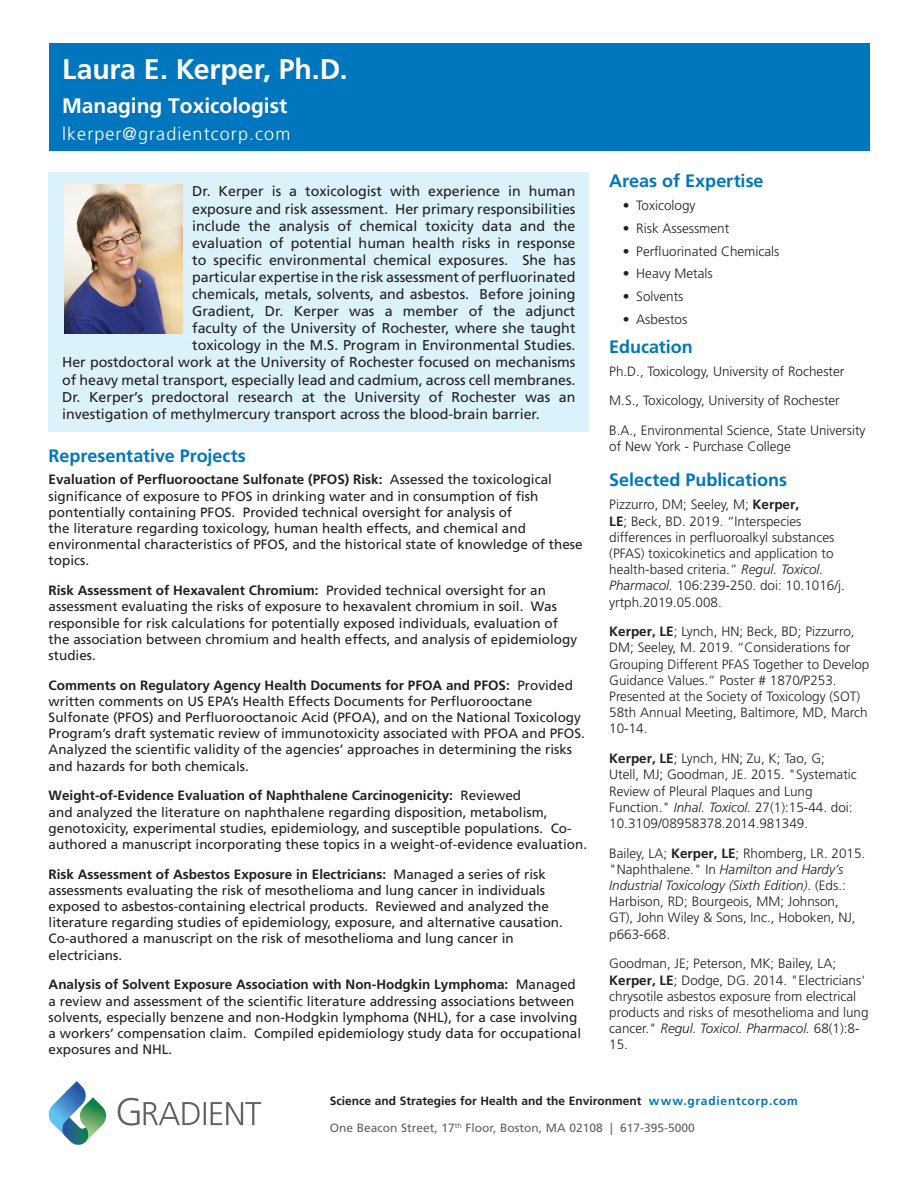
<style>
.page{position:relative;width:918px;height:1188px;background:#fff}
.page>*{position:absolute;margin:0;border:0;box-sizing:border-box;transform-origin:0 0}
.Name_and_credentials{font:700 28.5px "Frutiger";letter-spacing:-.005em;color:#fff}
.Job_title{font:700 21px "Frutiger";color:#fff}
.Subsection_headers{font:700 18px "Frutiger";color:#0076be}
.email_address{font:300 18px "Frutiger";letter-spacing:.06em;color:#fff}
.Intro_Paragraph{font:14.25px "Frutiger";color:#231f20}
.Project_Descriptions{font:13.5px/16.2px "Frutiger";color:#231f20}
.Pubs_Refs{font:300 13.5px/16.2px "Frutiger";color:#231f20}
.Education_list{font:300 13.5px/16.2px "Frutiger";color:#231f20}
.t1{font:700 12px "Frutiger";color:#231f20}
.t2{font:12px "Frutiger";color:#5e6367}
.s1{font-weight:700}
.s2{font-style:italic}
.s3{color:#0076be}
</style>
<div class="page">
<div style="left:49px;top:43px;width:820px;height:108px;background:#0076be"></div>
<svg style="left:49px;top:1081px;width:57px;height:64px"></svg>
<svg style="left:118px;top:1098px;width:143px;height:28px"></svg>
<div style="left:49px;top:172px;width:540px;height:260px;background:#dcf2fa"></div>
<img style="left:64px;top:185px;width:118px;height:149px">
<p class="Name_and_credentials" style="left:62px;top:53px;width:287px">Laura E. Kerper, Ph.D.</p>
<p class="Job_title" style="left:62px;top:93px;width:227px">Managing Toxicologist</p>
<p class="email_address" style="left:62px;top:124px;width:230px">lkerper@gradientcorp.com</p>
<p class="Intro_Paragraph" style="left:192px;top:183px;width:385px">Dr. Kerper is a toxicologist with experience in human</p>
<p class="Intro_Paragraph" style="left:192px;top:200px;width:385px">exposure and risk assessment. Her primary responsibilities</p>
<p class="Intro_Paragraph" style="left:192px;top:217px;width:385px">include the analysis of chemical toxicity data and the</p>
<p class="Intro_Paragraph" style="left:192px;top:234px;width:385px">evaluation of potential human health risks in response</p>
<p class="Intro_Paragraph" style="left:192px;top:252px;width:385px">to specific environmental chemical exposures. She has</p>
<p class="Intro_Paragraph" style="left:192px;top:269px;width:385px">particular expertise in the risk assessment of perfluorinated</p>
<p class="Intro_Paragraph" style="left:192px;top:286px;width:385px">chemicals, metals, solvents, and asbestos. Before joining</p>
<p class="Intro_Paragraph" style="left:192px;top:303px;width:385px">Gradient, Dr. Kerper was a member of the adjunct</p>
<p class="Intro_Paragraph" style="left:192px;top:320px;width:385px">faculty of the University of Rochester, where she taught</p>
<p class="Intro_Paragraph" style="left:192px;top:337px;width:385px">toxicology in the M.S. Program in Environmental Studies.</p>
<p class="Intro_Paragraph" style="left:62px;top:354px;width:515px">Her postdoctoral work at the University of Rochester focused on mechanisms</p>
<p class="Intro_Paragraph" style="left:62px;top:371px;width:515px">of heavy metal transport, especially lead and cadmium, across cell membranes.</p>
<p class="Intro_Paragraph" style="left:62px;top:388px;width:515px">Dr. Kerper’s predoctoral research at the University of Rochester was an</p>
<p class="Intro_Paragraph" style="left:62px;top:405px;width:479px">investigation of methylmercury transport across the blood-brain barrier.</p>
<p class="Subsection_headers" style="left:49px;top:445px;width:199px">Representative Projects</p>
<p class="Project_Descriptions" style="left:49px;top:472px;width:536px"><span class="s1">Evaluation of Perfluorooctane Sulfonate (PFOS) Risk:</span> Assessed the toxicological significance of exposure to PFOS in drinking water and in consumption of fish pontentially containing PFOS. Provided technical oversight for analysis of<br>the literature regarding toxicology, human health effects, and chemical and environmental characteristics of PFOS, and the historical state of knowledge of these topics.</p>
<p class="Project_Descriptions" style="left:49px;top:582px;width:530px"><span class="s1">Risk Assessment of Hexavalent Chromium:</span> Provided technical oversight for an assessment evaluating the risks of exposure to hexavalent chromium in soil. Was responsible for risk calculations for potentially exposed individuals, evaluation of the association between chromium and health effects, and analysis of epidemiology studies.</p>
<p class="Project_Descriptions" style="left:49px;top:677px;width:538px"><span class="s1">Comments on Regulatory Agency Health Documents for PFOA and PFOS:</span> Provided written comments on US EPA’s Health Effects Documents for Perfluorooctane Sulfonate (PFOS) and Perfluorooctanoic Acid (PFOA), and on the National Toxicology Program’s draft systematic review of immunotoxicity associated with PFOA and PFOS.<br>Analyzed the scientific validity of the agencies’ approaches in determining the risks and hazards for both chemicals.</p>
<p class="Project_Descriptions" style="left:49px;top:788px;width:540px"><span class="s1">Weight-of-Evidence Evaluation of Naphthalene Carcinogenicity:</span> Reviewed<br>and analyzed the literature on naphthalene regarding disposition, metabolism, genotoxicity, experimental studies, epidemiology, and susceptible populations. Co&shy;authored a manuscript incorporating these topics in a weight-of-evidence evaluation.</p>
<p class="Project_Descriptions" style="left:49px;top:866px;width:516px"><span class="s1">Risk Assessment of Asbestos Exposure in Electricians:</span> Managed a series of risk assessments evaluating the risk of mesothelioma and lung cancer in individuals exposed to asbestos-containing electrical products. Reviewed and analyzed the literature regarding studies of epidemiology, exposure, and alternative causation.<br>Co-authored a manuscript on the risk of mesothelioma and lung cancer in electricians.</p>
<p class="Project_Descriptions" style="left:49px;top:977px;width:534px"><span class="s1">Analysis of Solvent Exposure Association with Non-Hodgkin Lymphoma:</span> Managed a review and assessment of the scientific literature addressing associations between solvents, especially benzene and non-Hodgkin lymphoma (NHL), for a case involving a workers’ compensation claim. Compiled epidemiology study data for occupational exposures and NHL.</p>
<p class="Subsection_headers" style="left:609px;top:170px;width:156px">Areas of Expertise</p>
<p class="Pubs_Refs" style="left:623px;top:197px;width:74px">• Toxicology</p>
<p class="Pubs_Refs" style="left:623px;top:220px;width:108px">• Risk Assessment</p>
<p class="Pubs_Refs" style="left:623px;top:243px;width:158px">• Perfluorinated Chemicals</p>
<p class="Pubs_Refs" style="left:623px;top:266px;width:91px">• Heavy Metals</p>
<p class="Pubs_Refs" style="left:623px;top:289px;width:62px">• Solvents</p>
<p class="Pubs_Refs" style="left:623px;top:312px;width:66px">• Asbestos</p>
<p class="Subsection_headers" style="left:609px;top:336px;width:85px">Education</p>
<p class="Education_list" style="left:609px;top:363px;width:237px">Ph.D., Toxicology, University of Rochester</p>
<p class="Education_list" style="left:609px;top:393px;width:232px">M.S., Toxicology, University of Rochester</p>
<p class="Education_list" style="left:609px;top:423px;width:258px">B.A., Environmental Science, State University of New York - Purchase College</p>
<p class="Subsection_headers" style="left:609px;top:470px;width:179px">Selected Publications</p>
<p class="Pubs_Refs" style="left:609px;top:497px;width:237px">Pizzurro, DM; Seeley, M; <span class="s1">Kerper,<br>LE</span>; Beck, BD. 2019. “Interspecies differences in perfluoroalkyl substances (PFAS) toxicokinetics and application to health-based criteria.” <span class="s2">Regul. Toxicol.<br>Pharmacol.</span> 106:239-250. doi: 10.1016/j. yrtph.2019.05.008.</p>
<p class="Pubs_Refs" style="left:609px;top:624px;width:262px"><span class="s1">Kerper, LE</span>; Lynch, HN; Beck, BD; Pizzurro, DM; Seeley, M. 2019. “Considerations for Grouping Different PFAS Together to Develop Guidance Values.” Poster # 1870/P253.<br>Presented at the Society of Toxicology (SOT)<br>58th Annual Meeting, Baltimore, MD, March 10-14.</p>
<p class="Pubs_Refs" style="left:609px;top:751px;width:249px"><span class="s1">Kerper, LE</span>; Lynch, HN; Zu, K; Tao, G; Utell, MJ; Goodman, JE. 2015. "Systematic Review of Pleural Plaques and Lung Function." <span class="s2">Inhal. Toxicol.</span> 27(1):15-44. doi:<br>10.3109/08958378.2014.981349.</p>
<p class="Pubs_Refs" style="left:609px;top:845px;width:258px">Bailey, LA; <span class="s1">Kerper, LE</span>; Rhomberg, LR. 2015. "Naphthalene." In <span class="s2">Hamilton and Hardy’s Industrial Toxicology (Sixth Edition)</span>. (Eds.:<br>Harbison, RD; Bourgeois, MM; Johnson, GT), John Wiley &amp; Sons, Inc., Hoboken, NJ, p663-668.</p>
<p class="Pubs_Refs" style="left:609px;top:956px;width:261px">Goodman, JE; Peterson, MK; Bailey, LA; <span class="s1">Kerper, LE</span>; Dodge, DG. 2014. "Electricians' chrysotile asbestos exposure from electrical products and risks of mesothelioma and lung cancer." <span class="s2">Regul. Toxicol. Pharmacol.</span> 68(1):8- 15.</p>
<p class="t1" style="left:330px;top:1093px;width:470px">Science and Strategies for Health and the Environment <span class="s3">www.gradientcorp.com</span></p>
<p class="t2" style="left:330px;top:1121px;width:367px">One Beacon Street, 17<sup>th</sup> Floor, Boston, MA 02108 | 617-395-5000</p>
</div>
